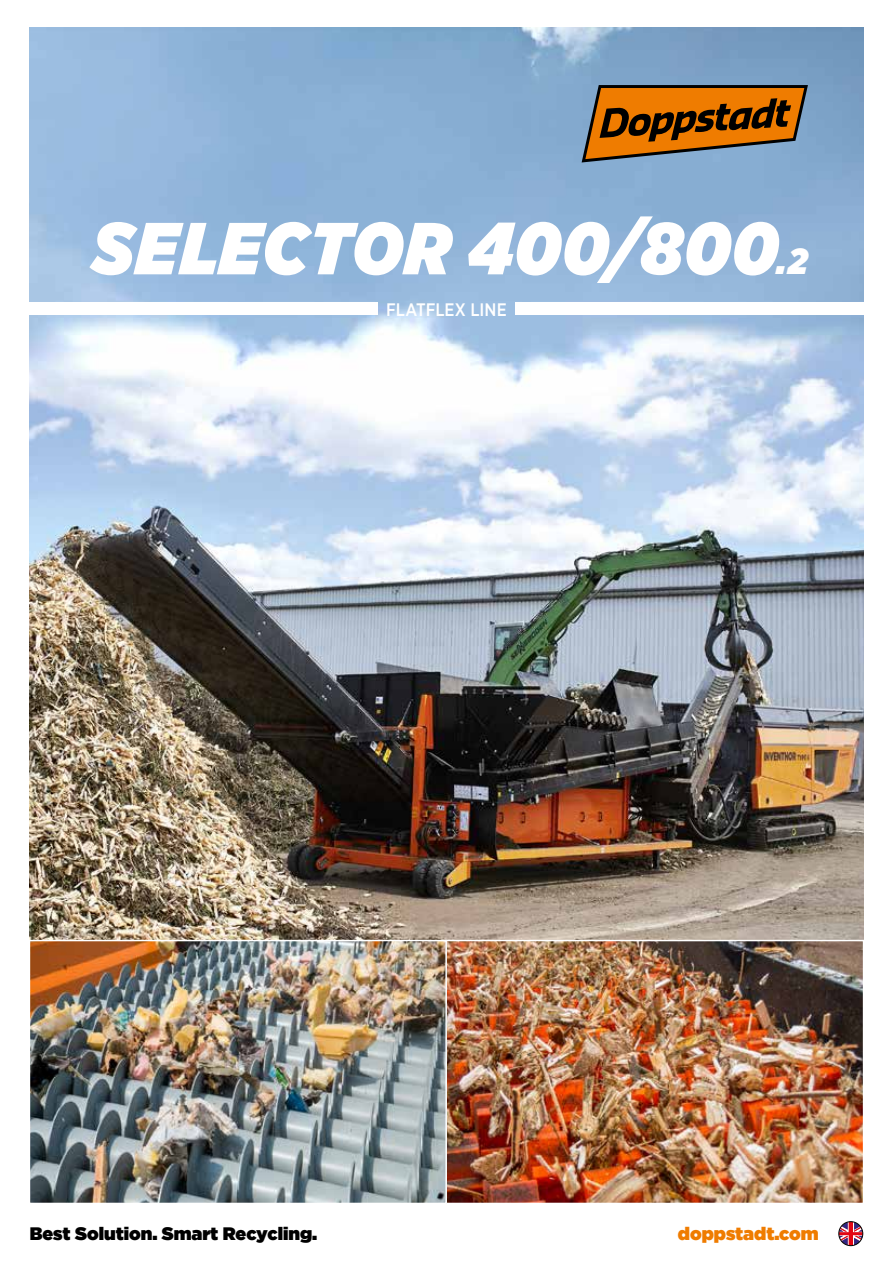
<style>
.page{position:relative;width:893px;height:1263px;background:#fff}
.page>*{position:absolute;margin:0;border:0;box-sizing:border-box;transform-origin:0 0}
.t1{font:italic 900 73.5px "Gotham Narrow";letter-spacing:.01em;color:#fff}
.t2{font:900 18px "Gotham";color:#000}
.t3{font:900 18px "Gotham";color:#ef7c00}
.t4{font:500 18px "Gotham Narrow";letter-spacing:-.005em;color:#fff}
.s1{font-size:36px}
</style>
<div class="page">
<img style="left:30px;top:28px;width:833px;height:912px">
<div style="left:515px;top:302px;width:378px;height:13px;background:#fff"></div>
<div style="left:0;top:302px;width:378px;height:13px;background:#fff"></div>
<img style="left:32px;top:943px;width:829px;height:258px">
<div style="left:445px;top:940px;width:419px;height:264px;border:2px solid #fff"></div>
<div style="left:29px;top:940px;width:418px;height:264px;border:2px solid #fff"></div>
<svg style="left:839px;top:1222px;width:24px;height:23px"></svg>
<div style="left:839px;top:1221px;width:24px;height:25px;border:1px solid #000;border-radius:50%"></div>
<svg style="left:582px;top:85px;width:226px;height:77px;background:#9a6429"></svg>
<h1 class="t1" style="left:92px;top:199px;width:717px">SELECTOR 400/800<span class="s1">.2</span></h1>
<p class="t4" style="left:386px;top:298px;width:122px">FLATFLEX LINE</p>
<p class="t2" style="left:30px;top:1221px;width:289px">Best Solution. Smart Recycling.</p>
<p class="t3" style="left:678px;top:1221px;width:142px">doppstadt.com</p>
</div>
